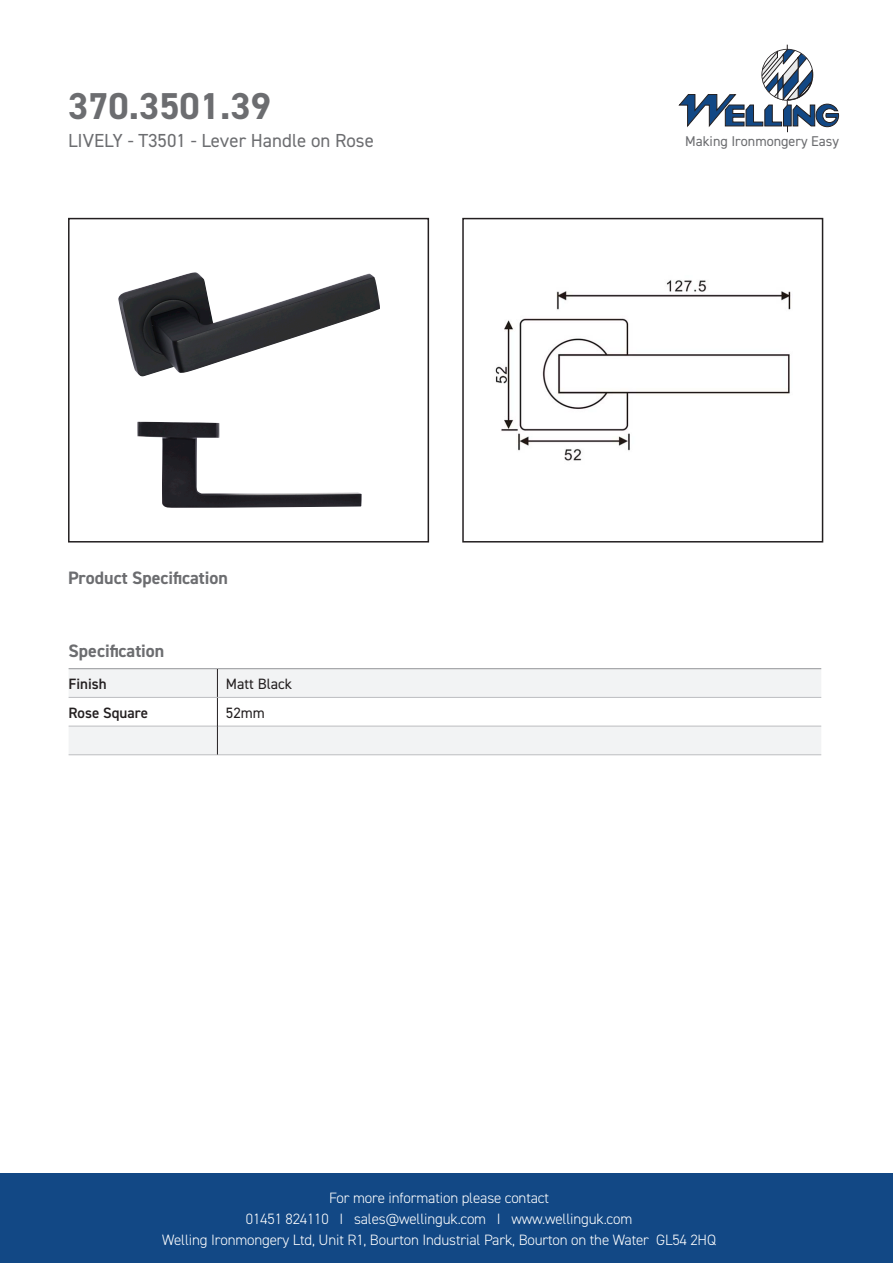
<style>
.page{position:relative;width:893px;height:1263px;background:#fff}
.page>*{position:absolute;margin:0;border:0;box-sizing:border-box;transform-origin:0 0}
.t1{font:700 37.5px "DIN2014";color:#6c6d70}
.t2{font:18.9px "DIN2014";color:#6c6d70}
.t3{font:700 18px "DIN2014";color:#6c6d70}
.t4{font:300 15px/21px "DIN2014";letter-spacing:-.01em;color:#fff;text-align:center}
.t5{font:600 15px "DIN2014";color:#231f20}
.t6{font:15px "DIN2014";color:#231f20}
.t7{font:14.1px "DIN2014";color:#6c6d70}
</style>
<div class="page">
<div style="left:0;top:1174px;width:893px;height:89px;background:#124885"></div>
<svg style="left:678px;top:45px;width:161px;height:87px"></svg>
<div style="left:68px;top:218px;width:361px;height:324px;border:2px solid #231f20"></div>
<div style="left:462px;top:218px;width:361px;height:324px;border:2px solid #231f20"></div>
<svg style="left:69px;top:669px;width:752px;height:85px;fill:#f2f3f4"></svg>
<hr style="left:69px;top:668px;width:148px;height:1px;background:#939598">
<hr style="left:217px;top:668px;width:604px;height:1px;background:#939598">
<hr style="left:69px;top:726px;width:148px;height:1px;background:#bcbdc0">
<hr style="left:218px;top:726px;width:603px;height:1px;background:#bcbdc0">
<hr style="left:69px;top:754px;width:148px;height:1px;background:#bcbdc0">
<hr style="left:217px;top:754px;width:604px;height:1px;background:#bcbdc0">
<svg style="left:217px;top:669px;width:1px;height:85px"></svg>
<hr style="left:69px;top:697px;width:148px;height:1px;background:#bcbdc0">
<hr style="left:217px;top:697px;width:604px;height:1px;background:#bcbdc0">
<img style="left:495px;top:280px;width:296px;height:181px">
<img style="left:118px;top:272px;width:262px;height:105px">
<img style="left:137px;top:422px;width:225px;height:86px">
<p class="t1" style="left:68px;top:81px;width:204px">370.3501.39</p>
<p class="t2" style="left:68px;top:128px;width:307px">LIVELY - T3501 - Lever Handle on Rose</p>
<p class="t3" style="left:68px;top:566px;width:161px">Product Specification</p>
<p class="t3" style="left:69px;top:639px;width:97px">Specification</p>
<p class="t5" style="left:69px;top:674px;width:40px">Finish</p>
<p class="t6" style="left:226px;top:674px;width:68px">Matt Black</p>
<p class="t5" style="left:69px;top:702px;width:81px">Rose Square</p>
<p class="t6" style="left:226px;top:703px;width:41px">52mm</p>
<p class="t7" style="left:685px;top:132px;width:155px">Making Ironmongery Easy</p>
<p class="t4" style="left:162px;top:1187px;width:555px">For more information please contact<br>01451 824110 I sales@wellinguk.com I www.wellinguk.com<br>Welling Ironmongery Ltd, Unit R1, Bourton Industrial Park, Bourton on the Water GL54 2HQ</p>
</div>
